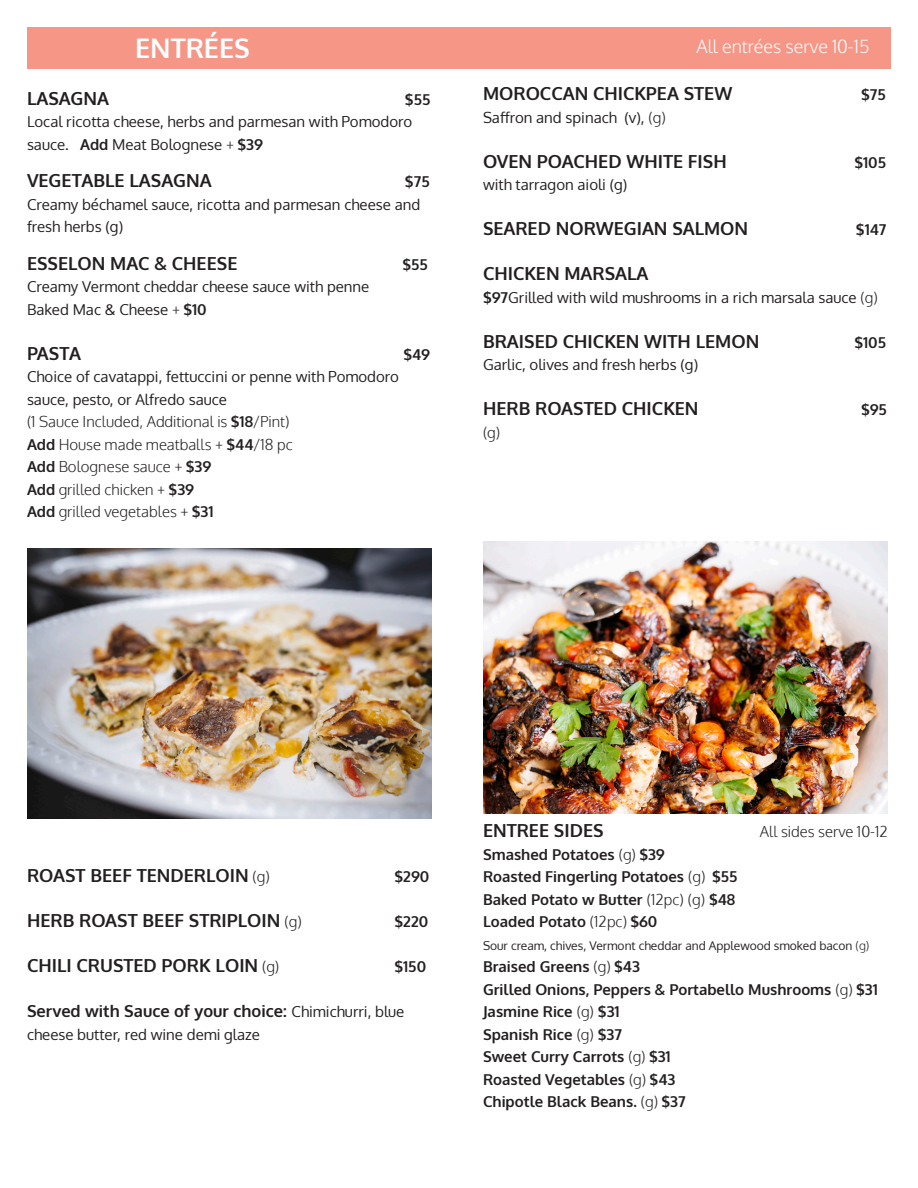
<style>
.page{position:relative;width:918px;height:1188px;background:#fff}
.page>*{position:absolute;margin:0;border:0;box-sizing:border-box;transform-origin:0 0}
.t1{font:700 27px "Oxygen";color:#fff}
.t2{font:700 18px "Oxygen";color:#231f20}
.t3{font:300 18px "Oxygen";color:#fff}
.t4{font:700 16.5px "Oxygen";color:#231f20}
.t5{font:15px/22.5px "Oxygen";color:#231f20}
.t6{font:700 15px "Oxygen";color:#231f20}
.t7{font:300 15px "Oxygen";color:#231f20}
.t8{font:12px "Oxygen";color:#231f20}
.s1{font-weight:700}
.s2{font-weight:300}
.s3{font-weight:300;font-size:15px}
.s4{font-weight:400;font-size:15px}
</style>
<div class="page">
<div style="left:27px;top:27px;width:864px;height:41px;background:#f59686"></div>
<img style="left:27px;top:548px;width:405px;height:270px">
<img style="left:483px;top:542px;width:405px;height:272px">
<p class="t1" style="left:135px;top:31px;width:117px">ENTRÉES</p>
<p class="t3" style="left:697px;top:36px;width:175px">All entrées serve 10-15</p>
<p class="t2" style="left:27px;top:87px;width:84px">LASAGNA</p>
<p class="t6" style="left:405px;top:90px;width:27px">$55</p>
<p class="t5" style="left:27px;top:110px;width:387px">Local ricotta cheese, herbs and parmesan with Pomodoro sauce. <span class="s1">Add</span> Meat Bolognese <span class="s2">+</span> <span class="s1">$39</span></p>
<p class="t2" style="left:27px;top:169px;width:186px">VEGETABLE LASAGNA</p>
<p class="t6" style="left:405px;top:172px;width:26px">$75</p>
<p class="t5" style="left:27px;top:193px;width:395px">Creamy béchamel sauce, ricotta and parmesan cheese and fresh herbs (g)</p>
<p class="t2" style="left:27px;top:252px;width:212px">ESSELON MAC &amp; CHEESE</p>
<p class="t6" style="left:402px;top:255px;width:27px">$55</p>
<p class="t5" style="left:27px;top:275px;width:344px">Creamy Vermont cheddar cheese sauce with penne</p>
<p class="t5" style="left:27px;top:298px;width:181px">Baked Mac &amp; Cheese <span class="s2">+</span> <span class="s1">$10</span></p>
<p class="t2" style="left:27px;top:342px;width:56px">PASTA</p>
<p class="t6" style="left:403px;top:345px;width:28px">$49</p>
<p class="t5" style="left:27px;top:365px;width:374px">Choice of cavatappi, fettuccini or penne with Pomodoro sauce, pesto, or Alfredo sauce</p>
<p class="t7" style="left:27px;top:412px;width:264px">(1 Sauce Included, Additional is <span class="s1">$18</span>/Pint)</p>
<p class="t7" style="left:27px;top:435px;width:267px"><span class="s1">Add</span> House made meatballs + <span class="s1">$44</span>/18 pc</p>
<p class="t7" style="left:27px;top:457px;width:186px"><span class="s1">Add</span> Bolognese sauce + <span class="s1">$39</span></p>
<p class="t7" style="left:27px;top:480px;width:169px"><span class="s1">Add</span> grilled chicken + <span class="s1">$39</span></p>
<p class="t7" style="left:27px;top:502px;width:188px"><span class="s1">Add</span> grilled vegetables + <span class="s1">$31</span></p>
<p class="t2" style="left:483px;top:82px;width:251px">MOROCCAN CHICKPEA STEW</p>
<p class="t6" style="left:861px;top:85px;width:26px">$75</p>
<p class="t5" style="left:483px;top:106px;width:184px">Saffron and spinach (v), <span class="s2">(g)</span></p>
<p class="t2" style="left:483px;top:150px;width:245px">OVEN POACHED WHITE FISH</p>
<p class="t6" style="left:855px;top:153px;width:33px">$105</p>
<p class="t5" style="left:483px;top:174px;width:146px">with tarragon aioli (g)</p>
<p class="t2" style="left:483px;top:217px;width:267px">SEARED NORWEGIAN SALMON</p>
<p class="t6" style="left:856px;top:220px;width:32px">$147</p>
<p class="t2" style="left:483px;top:262px;width:167px">CHICKEN MARSALA</p>
<p class="t5" style="left:483px;top:286px;width:396px"><span class="s1">$97</span>Grilled with wild mushrooms in a rich marsala sauce <span class="s2">(g)</span></p>
<p class="t2" style="left:483px;top:330px;width:278px">BRAISED CHICKEN WITH LEMON</p>
<p class="t6" style="left:855px;top:333px;width:33px">$105</p>
<p class="t5" style="left:483px;top:354px;width:217px">Garlic, olives and fresh herbs (g)</p>
<p class="t2" style="left:483px;top:397px;width:217px">HERB ROASTED CHICKEN</p>
<p class="t6" style="left:861px;top:400px;width:27px">$95</p>
<p class="t7" style="left:483px;top:423px;width:19px">(g)</p>
<p class="t2" style="left:27px;top:864px;width:244px">ROAST BEEF TENDERLOIN <span class="s3">(g)</span></p>
<p class="t6" style="left:395px;top:867px;width:36px">$290</p>
<p class="t2" style="left:27px;top:909px;width:276px">HERB ROAST BEEF STRIPLOIN <span class="s3">(g)</span></p>
<p class="t6" style="left:395px;top:912px;width:35px">$220</p>
<p class="t2" style="left:27px;top:954px;width:254px">CHILI CRUSTED PORK LOIN <span class="s3">(g)</span></p>
<p class="t6" style="left:395px;top:957px;width:33px">$150</p>
<p class="t4" style="left:27px;top:1001px;width:379px">Served with Sauce of your choice: <span class="s4">Chimichurri, blue</span></p>
<p class="t5" style="left:27px;top:1023px;width:234px">cheese butter, red wine demi glaze</p>
<p class="t2" style="left:483px;top:819px;width:122px">ENTREE SIDES</p>
<p class="t7" style="left:760px;top:822px;width:130px">All sides serve 10-12</p>
<p class="t6" style="left:483px;top:845px;width:183px">Smashed Potatoes <span class="s2">(g)</span> $39</p>
<p class="t6" style="left:483px;top:867px;width:256px">Roasted Fingerling Potatoes <span class="s2">(g)</span> $55</p>
<p class="t6" style="left:483px;top:890px;width:254px">Baked Potato w Butter <span class="s2">(12pc) (g)</span> $48</p>
<p class="t6" style="left:483px;top:912px;width:176px">Loaded Potato <span class="s2">(12pc)</span> $60</p>
<p class="t8" style="left:483px;top:937px;width:388px">Sour cream, chives, Vermont cheddar and Applewood smoked bacon <span class="s2">(g)</span></p>
<p class="t6" style="left:483px;top:957px;width:159px">Braised Greens <span class="s2">(g)</span> $43</p>
<p class="t6" style="left:483px;top:980px;width:396px">Grilled Onions, Peppers &amp; Portabello Mushrooms <span class="s2">(g)</span> $31</p>
<p class="t6" style="left:483px;top:1002px;width:138px">Jasmine Rice <span class="s2">(g)</span> $31</p>
<p class="t6" style="left:483px;top:1025px;width:141px">Spanish Rice <span class="s2">(g)</span> $37</p>
<p class="t6" style="left:483px;top:1047px;width:189px">Sweet Curry Carrots <span class="s2">(g)</span> $31</p>
<p class="t6" style="left:483px;top:1070px;width:194px">Roasted Vegetables <span class="s2">(g)</span> $43</p>
<p class="t6" style="left:483px;top:1092px;width:204px">Chipotle Black Beans. <span class="s2">(g)</span> $37</p>
</div>
